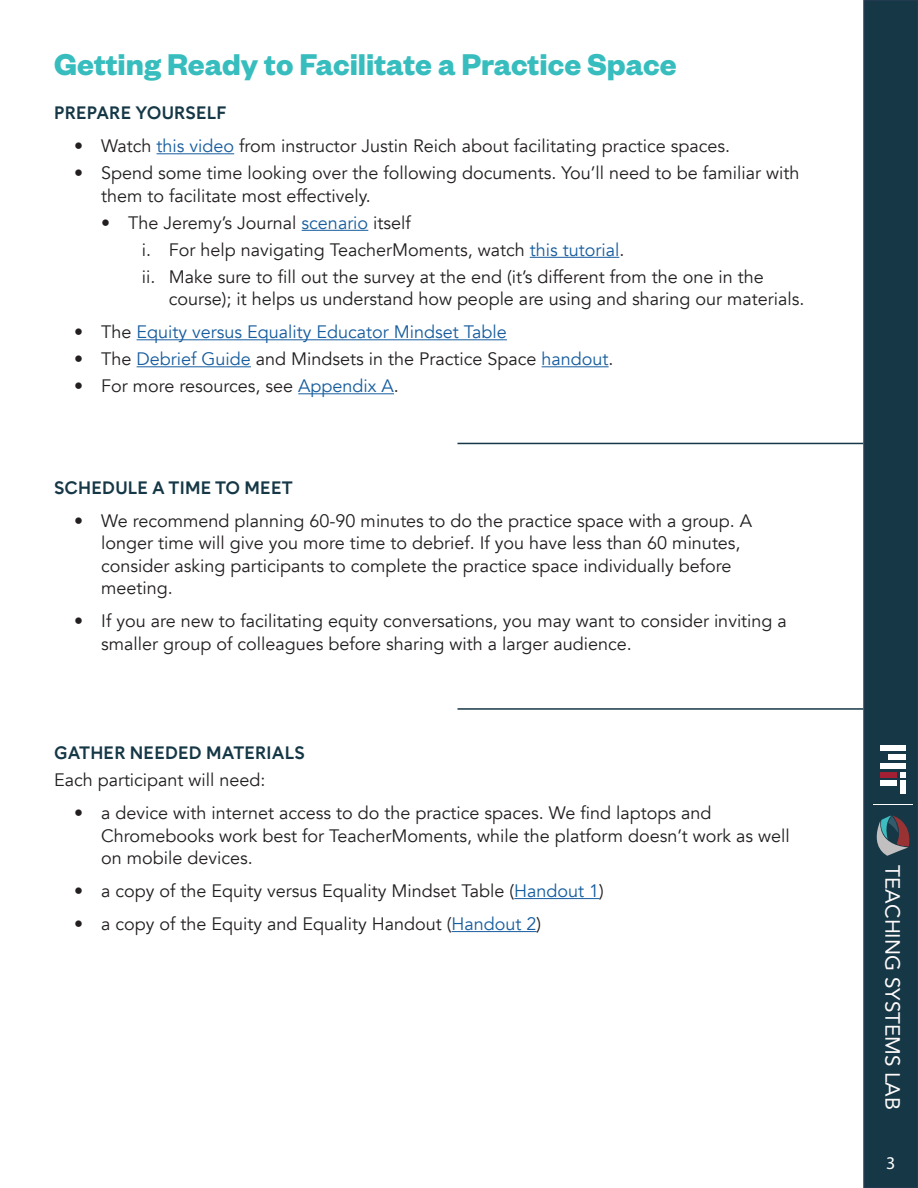
<style>
.page{position:relative;width:918px;height:1188px;background:#fff}
.page>*{position:absolute;margin:0;border:0;box-sizing:border-box;transform-origin:0 0}
.t1{font:700 33px "Founders Grotesk";color:#37bdbe}
.t2{font:20.7px "Avenir LT Std";color:#fffafa}
.t3{font:18px/22.5px "Avenir";color:#231f20}
.t4{font:600 18px "Buenos Aires";letter-spacing:.01em;color:#153746}
.t5{font:18px "Avenir";color:#175d9e}
.t6{font:18px "Myriad Pro";color:#fff}
.s1{color:#175d9e}
.s2{color:#231f20}
</style>
<div class="page">
<div style="left:863px;top:0;width:55px;height:1188px;background:#153746;border:2px solid #273c52"></div>
<svg style="left:876px;top:816px;width:34px;height:40px"></svg>
<div style="left:901px;top:781px;width:5px;height:13px;background:#fff"></div>
<div style="left:889px;top:754px;width:17px;height:6px;background:#fff"></div>
<div style="left:880px;top:763px;width:26px;height:5px;background:#fff"></div>
<div style="left:880px;top:746px;width:26px;height:5px;background:#fff"></div>
<div style="left:880px;top:781px;width:17px;height:5px;background:#fff"></div>
<svg style="left:901px;top:772px;width:5px;height:5px"></svg>
<div style="left:880px;top:772px;width:17px;height:5px;background:#a31f34"></div>
<hr style="left:873px;top:804px;width:39px;height:1px;background:#fff">
<hr style="left:157px;top:153px;width:77px;height:1px;background:#175d9e">
<hr style="left:302px;top:230px;width:66px;height:1px;background:#175d9e">
<hr style="left:530px;top:257px;width:89px;height:1px;background:#175d9e">
<hr style="left:137px;top:339px;width:370px;height:1px;background:#175d9e">
<hr style="left:137px;top:366px;width:114px;height:1px;background:#175d9e">
<hr style="left:542px;top:366px;width:67px;height:1px;background:#175d9e">
<hr style="left:298px;top:393px;width:96px;height:1px;background:#175d9e">
<hr style="left:514px;top:898px;width:85px;height:1px;background:#175d9e">
<hr style="left:452px;top:931px;width:85px;height:1px;background:#175d9e">
<hr style="left:458px;top:443px;width:405px;height:1px;background:#153746">
<hr style="left:458px;top:708px;width:405px;height:2px;background:#153746">
<p class="t1" style="left:54px;top:43px;width:624px">Getting Ready to Facilitate a Practice Space</p>
<p class="t4" style="left:54px;top:98px;width:174px">PREPARE YOURSELF</p>
<p class="t3" style="left:74px;top:135px;width:657px">• Watch <span class="s1">this video</span> from instructor Justin Reich about facilitating practice spaces.</p>
<p class="t3" style="left:101px;top:162px;width:700px;text-indent:-27px">• Spend some time looking over the following documents. You’ll need to be familiar with them to facilitate most effectively.</p>
<p class="t3" style="left:101px;top:212px;width:311px">• The Jeremy’s Journal <span class="s1">scenario</span> itself</p>
<p class="t3" style="left:142px;top:239px;width:484px">i. For help navigating TeacherMoments, watch <span class="s1">this tutorial</span>.</p>
<p class="t3" style="left:169px;top:266px;width:637px;text-indent:-27px">ii. Make sure to fill out the survey at the end (it’s different from the one in the course); it helps us understand how people are using and sharing our materials.</p>
<p class="t5" style="left:74px;top:322px;width:434px"><span class="s2">• The</span> Equity versus Equality Educator Mindset Table</p>
<p class="t3" style="left:74px;top:348px;width:541px">• The <span class="s1">Debrief Guide</span> and Mindsets in the Practice Space <span class="s1">handout</span>.</p>
<p class="t3" style="left:74px;top:375px;width:326px">• For more resources, see <span class="s1">Appendix A</span>.</p>
<p class="t4" style="left:54px;top:472px;width:240px">SCHEDULE A TIME TO MEET</p>
<p class="t3" style="left:101px;top:510px;width:653px;text-indent:-27px">• We recommend planning 60-90 minutes to do the practice space with a group. A longer time will give you more time to debrief. If you have less than 60 minutes, consider asking participants to complete the practice space individually before meeting.</p>
<p class="t3" style="left:101px;top:610px;width:687px;text-indent:-27px">• If you are new to facilitating equity conversations, you may want to consider inviting a smaller group of colleagues before sharing with a larger audience.</p>
<p class="t4" style="left:54px;top:738px;width:252px">GATHER NEEDED MATERIALS</p>
<p class="t3" style="left:54px;top:769px;width:213px">Each participant will need:</p>
<p class="t3" style="left:101px;top:802px;width:690px;text-indent:-27px">• a device with internet access to do the practice spaces. We find laptops and<br>Chromebooks work best for TeacherMoments, while the platform doesn’t work as well on mobile devices.</p>
<p class="t3" style="left:74px;top:880px;width:531px">• a copy of the Equity versus Equality Mindset Table (<span class="s1">Handout 1</span>)</p>
<p class="t3" style="left:74px;top:913px;width:469px">• a copy of the Equity and Equality Handout (<span class="s1">Handout 2</span>)</p>
<p class="t2" style="left:905px;top:865px;width:246px;rotate:90deg">TEACHING SYSTEMS LAB</p>
<p class="t6" style="left:886px;top:1151px;width:11px">3</p>
</div>
